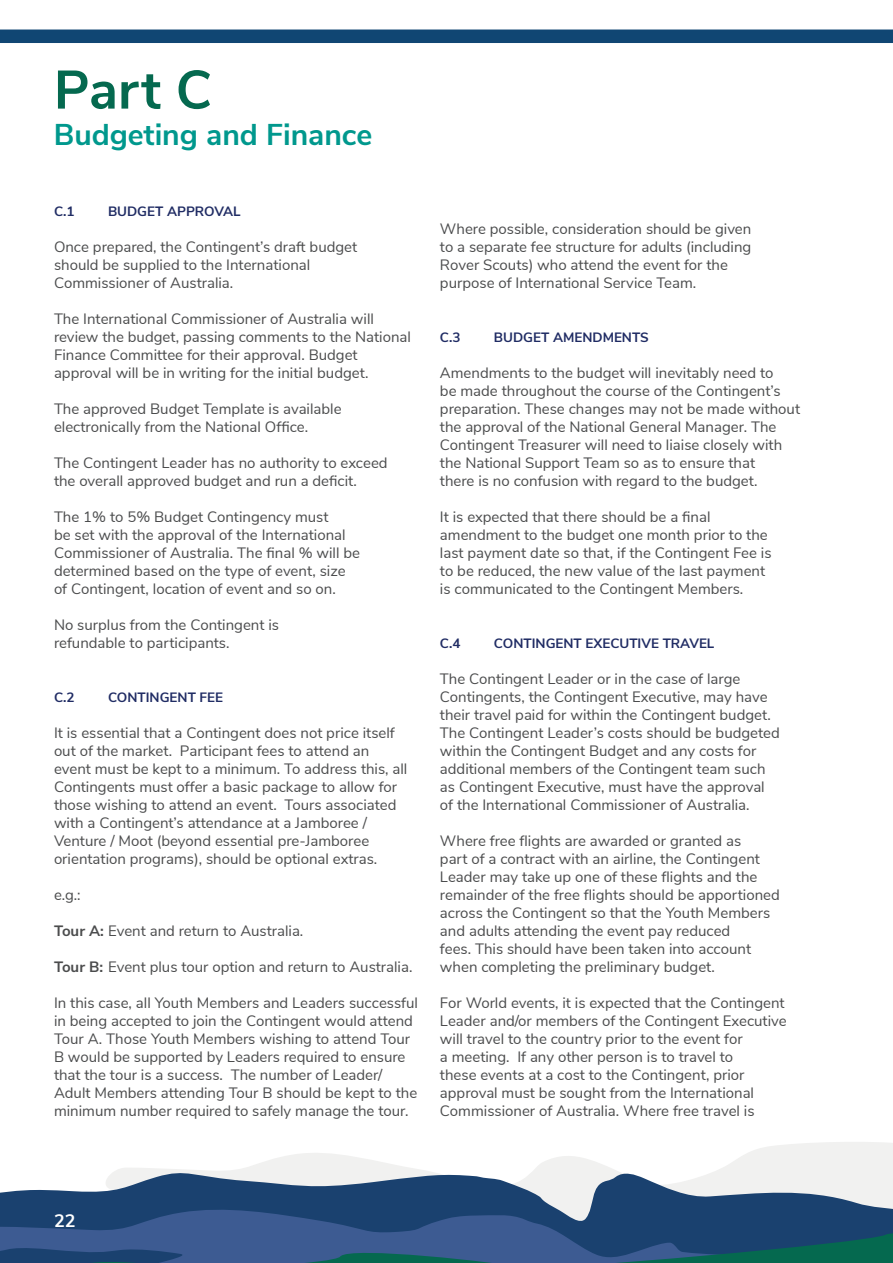
<style>
.page{position:relative;width:893px;height:1263px;background:#fff}
.page>*{position:absolute;margin:0;border:0;box-sizing:border-box;transform-origin:0 0}
._1_0_Page_Heading{font:700 54px "Nunito Sans";color:#05694f}
._1_1_Page_Subheading{font:700 30px "Nunito Sans";color:#00988d}
.t1{font:700 18px "Nunito Sans";color:#fff}
._3_0_Body_Copy{font:15px/18px "Nunito Sans";color:#4b4c4d}
._2_0_Body_Header{font:700 13.5px "Nunito Sans";color:#202c64}
.s1{font-weight:700}
</style>
<div class="page">
<div style="left:0;top:30px;width:893px;height:13px;background:#104673"></div>
<svg style="left:246px;top:1142px;width:647px;height:26px"></svg>
<svg style="left:0;top:1168px;width:893px;height:35px"></svg>
<svg style="left:0;top:1203px;width:893px;height:22px;fill:#1a416f"></svg>
<svg style="left:0;top:1225px;width:893px;height:38px"></svg>
<p class="_1_0_Page_Heading" style="left:54px;top:50px;width:160px">Part C</p>
<p class="_1_1_Page_Subheading" style="left:54px;top:112px;width:320px">Budgeting and Finance</p>
<p class="_2_0_Body_Header" style="left:54px;top:201px;width:22px">C.1</p>
<p class="_2_0_Body_Header" style="left:108px;top:201px;width:134px">BUDGET APPROVAL</p>
<p class="_3_0_Body_Copy" style="left:54px;top:236px;width:305px">Once prepared, the Contingent’s draft budget should be supplied to the International<br>Commissioner of Australia.</p>
<p class="_3_0_Body_Copy" style="left:54px;top:308px;width:358px">The International Commissioner of Australia will review the budget, passing comments to the National Finance Committee for their approval. Budget approval will be in writing for the initial budget.</p>
<p class="_3_0_Body_Copy" style="left:54px;top:398px;width:289px">The approved Budget Template is available electronically from the National Office.</p>
<p class="_3_0_Body_Copy" style="left:54px;top:452px;width:335px">The Contingent Leader has no authority to exceed the overall approved budget and run a deficit.</p>
<p class="_3_0_Body_Copy" style="left:54px;top:506px;width:308px">The 1% to 5% Budget Contingency must<br>be set with the approval of the International Commissioner of Australia. The final % will be determined based on the type of event, size of Contingent, location of event and so on.</p>
<p class="_3_0_Body_Copy" style="left:54px;top:614px;width:227px">No surplus from the Contingent is refundable to participants.</p>
<p class="_2_0_Body_Header" style="left:54px;top:687px;width:22px">C.2</p>
<p class="_2_0_Body_Header" style="left:108px;top:687px;width:117px">CONTINGENT FEE</p>
<p class="_3_0_Body_Copy" style="left:54px;top:722px;width:355px">It is essential that a Contingent does not price itself out of the market. Participant fees to attend an event must be kept to a minimum. To address this, all Contingents must offer a basic package to allow for those wishing to attend an event. Tours associated with a Contingent’s attendance at a Jamboree / Venture / Moot (beyond essential pre-Jamboree orientation programs), should be optional extras.</p>
<p class="_3_0_Body_Copy" style="left:54px;top:884px;width:28px">e.g.:</p>
<p class="_3_0_Body_Copy" style="left:54px;top:920px;width:251px"><span class="s1">Tour A:</span> Event and return to Australia.</p>
<p class="_3_0_Body_Copy" style="left:54px;top:956px;width:360px"><span class="s1">Tour B:</span> Event plus tour option and return to Australia.</p>
<p class="_3_0_Body_Copy" style="left:54px;top:992px;width:366px">In this case, all Youth Members and Leaders successful in being accepted to join the Contingent would attend Tour A. Those Youth Members wishing to attend Tour B would be supported by Leaders required to ensure that the tour is a success. The number of Leader/ Adult Members attending Tour B should be kept to the minimum number required to safely manage the tour.</p>
<p class="_3_0_Body_Copy" style="left:440px;top:218px;width:313px">Where possible, consideration should be given to a separate fee structure for adults (including Rover Scouts) who attend the event for the purpose of International Service Team.</p>
<p class="_2_0_Body_Header" style="left:440px;top:327px;width:22px">C.3</p>
<p class="_2_0_Body_Header" style="left:494px;top:327px;width:156px">BUDGET AMENDMENTS</p>
<p class="_3_0_Body_Copy" style="left:440px;top:362px;width:362px">Amendments to the budget will inevitably need to<br>be made throughout the course of the Contingent’s preparation. These changes may not be made without the approval of the National General Manager. The Contingent Treasurer will need to liaise closely with the National Support Team so as to ensure that<br>there is no confusion with regard to the budget.</p>
<p class="_3_0_Body_Copy" style="left:440px;top:506px;width:333px">It is expected that there should be a final amendment to the budget one month prior to the last payment date so that, if the Contingent Fee is to be reduced, the new value of the last payment is communicated to the Contingent Members.</p>
<p class="_2_0_Body_Header" style="left:440px;top:633px;width:22px">C.4</p>
<p class="_2_0_Body_Header" style="left:494px;top:633px;width:222px">CONTINGENT EXECUTIVE TRAVEL</p>
<p class="_3_0_Body_Copy" style="left:440px;top:668px;width:341px">The Contingent Leader or in the case of large Contingents, the Contingent Executive, may have their travel paid for within the Contingent budget.<br>The Contingent Leader’s costs should be budgeted within the Contingent Budget and any costs for additional members of the Contingent team such as Contingent Executive, must have the approval of the International Commissioner of Australia.</p>
<p class="_3_0_Body_Copy" style="left:440px;top:830px;width:341px">Where free flights are awarded or granted as<br>part of a contract with an airline, the Contingent Leader may take up one of these flights and the remainder of the free flights should be apportioned across the Contingent so that the Youth Members and adults attending the event pay reduced<br>fees. This should have been taken into account when completing the preliminary budget.</p>
<p class="_3_0_Body_Copy" style="left:440px;top:992px;width:348px">For World events, it is expected that the Contingent Leader and/or members of the Contingent Executive will travel to the country prior to the event for<br>a meeting. If any other person is to travel to<br>these events at a cost to the Contingent, prior approval must be sought from the International Commissioner of Australia. Where free travel is</p>
<p class="t1" style="left:54px;top:1208px;width:23px">22</p>
</div>
